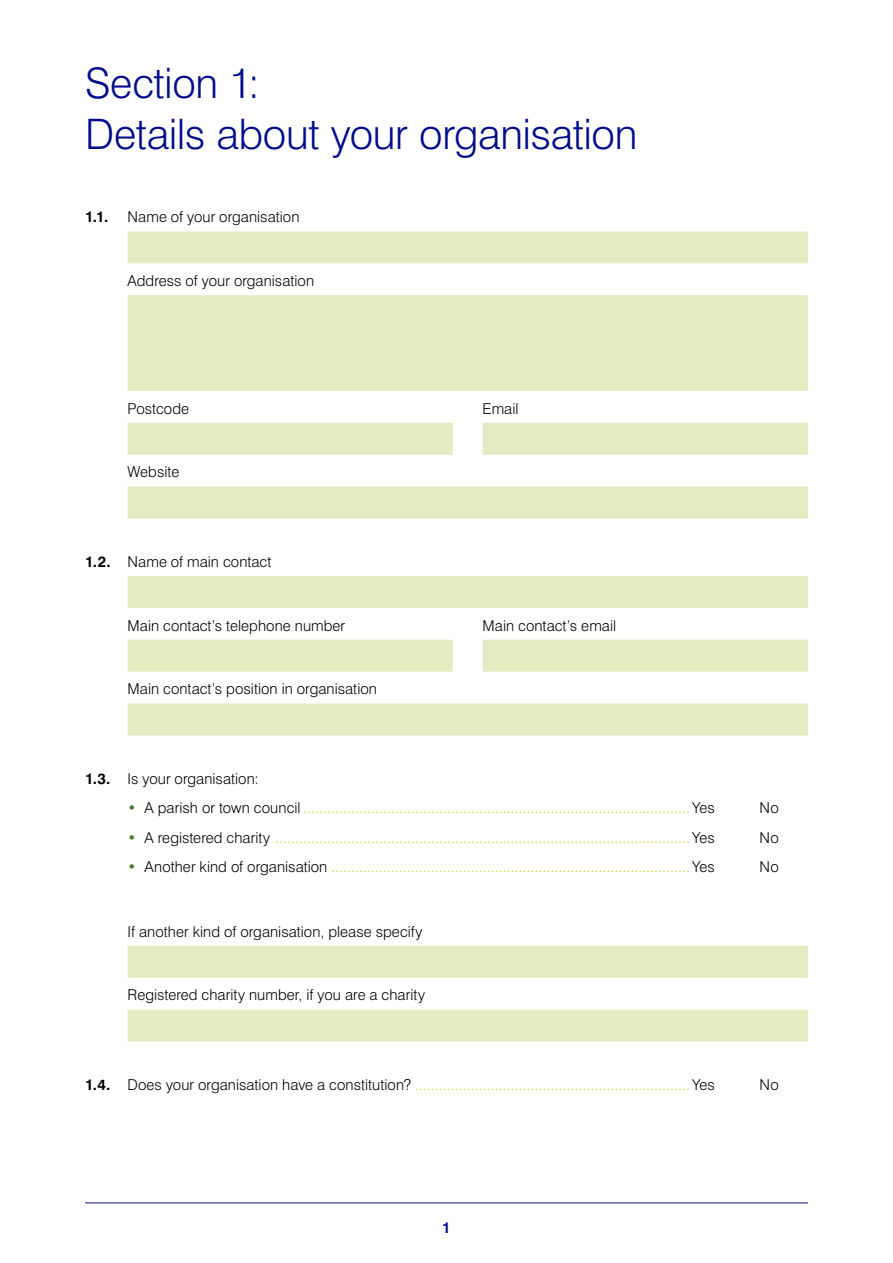
<style>
.page{position:relative;width:893px;height:1263px;background:#fff}
.page>*{position:absolute;margin:0;border:0;box-sizing:border-box;transform-origin:0 0}
.t1{font:300 42px/51px "Swiss 721 BT";letter-spacing:-.01em;color:#000c8c}
.t2{font:300 15px "Swiss 721 BT";letter-spacing:.005em;color:#c0d400}
.t3{font:300 15px "Swiss 721 BT";letter-spacing:.005em;color:#000}
.t4{font:700 15px "Swiss 721 BT";color:#000}
.t5{font:700 15px "Swiss 721 BT";color:#000c8c}
.s1{font-weight:700}
.s2{color:#47752a}
.s3{color:#000}
.s4{font-weight:700;color:#000}
</style>
<div class="page">
<hr style="left:85px;top:1203px;width:723px;height:1px;background:#000c8c">
<svg style="left:128px;top:231px;width:680px;height:287px;fill:#e3ecc1"></svg>
<svg style="left:128px;top:576px;width:680px;height:159px;fill:#e3ecc1"></svg>
<svg style="left:128px;top:946px;width:680px;height:95px;fill:#e3ecc1"></svg>
<h1 class="t1" style="left:85px;top:57px;width:554px">Section 1:<br>Details about your organisation</h1>
<p class="t4" style="left:85px;top:208px;width:25px">1.1.</p>
<p class="t3" style="left:128px;top:208px;width:173px">Name of your organisation</p>
<p class="t3" style="left:128px;top:272px;width:188px">Address of your organisation</p>
<p class="t3" style="left:128px;top:399px;width:63px">Postcode</p>
<p class="t3" style="left:483px;top:399px;width:37px">Email</p>
<p class="t3" style="left:128px;top:463px;width:53px">Website</p>
<p class="t3" style="left:85px;top:552px;width:188px"><span class="s1">1.2.</span> Name of main contact</p>
<p class="t3" style="left:128px;top:616px;width:219px">Main contact’s telephone number</p>
<p class="t3" style="left:483px;top:616px;width:135px">Main contact’s email</p>
<p class="t3" style="left:128px;top:680px;width:251px">Main contact’s position in organisation</p>
<p class="t3" style="left:85px;top:769px;width:175px"><span class="s1">1.3.</span> Is your organisation:</p>
<p class="t2" style="left:128px;top:799px;width:589px"><span class="s2">•</span> <span class="s3">A parish or town council</span> .................................................................................................<span class="s3">Yes</span></p>
<p class="t3" style="left:760px;top:799px;width:21px">No</p>
<p class="t2" style="left:128px;top:828px;width:589px"><span class="s2">•</span> <span class="s3">A registered charity</span> ........................................................................................................<span class="s3">Yes</span></p>
<p class="t3" style="left:760px;top:828px;width:21px">No</p>
<p class="t2" style="left:128px;top:858px;width:589px"><span class="s2">•</span> <span class="s3">Another kind of organisation</span> ..........................................................................................<span class="s3">Yes</span></p>
<p class="t3" style="left:760px;top:858px;width:21px">No</p>
<p class="t3" style="left:128px;top:922px;width:296px">If another kind of organisation, please specify</p>
<p class="t3" style="left:128px;top:986px;width:299px">Registered charity number, if you are a charity</p>
<p class="t2" style="left:85px;top:1076px;width:631px"><span class="s4">1.4.</span> <span class="s3">Does your organisation have a constitution?</span> .....................................................................<span class="s3">Yes</span></p>
<p class="t3" style="left:760px;top:1076px;width:21px">No</p>
<p class="t5" style="left:442px;top:1218px;width:10px">1</p>
</div>
